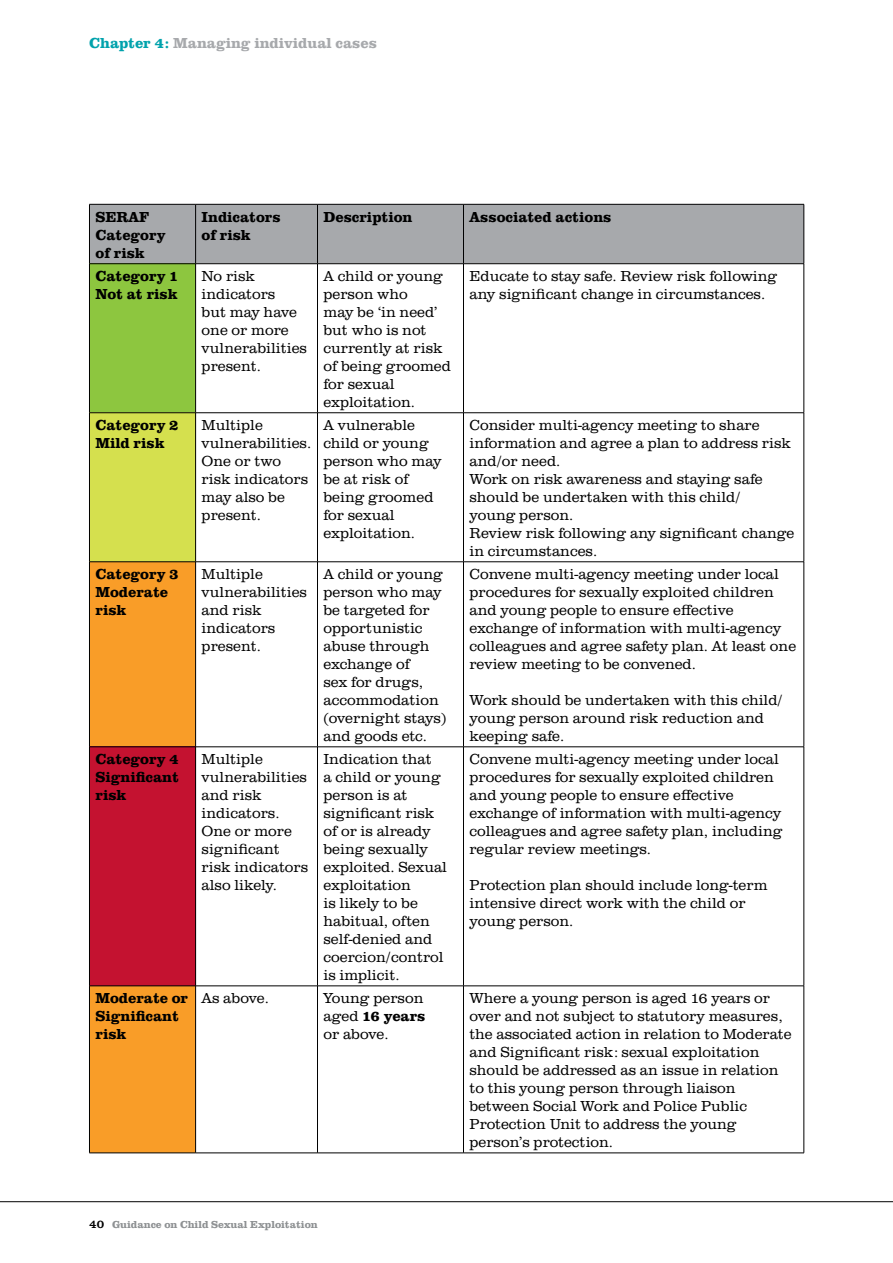
<style>
.page{position:relative;width:893px;height:1263px;background:#fff}
.page>*{position:absolute;margin:0;border:0;box-sizing:border-box;transform-origin:0 0}
.t1{font:300 15px/18px "URW Clarendon TOT";color:#000}
.t2{font:700 15px/18px "URW Clarendon TOT";color:#000}
.t3{font:700 15px "URW Clarendon TOT";color:#a7a9ac}
.t4{font:700 10.5px "URW Clarendon TOT";color:#8e9193}
.s1{color:#00a2ac}
.s2{font-weight:700}
.s3{font-weight:400;font-size:12px;color:#000}
</style>
<div class="page">
<hr style="left:0;top:1201px;width:893px;height:1px;background:#000">
<div style="left:90px;top:205px;width:714px;height:58px;background:#a7a9ac"></div>
<div style="left:89px;top:264px;width:107px;height:149px;background:#8dc63f"></div>
<svg style="left:196px;top:264px;width:608px;height:888px"></svg>
<div style="left:89px;top:413px;width:107px;height:149px;background:#d5e04e"></div>
<div style="left:90px;top:562px;width:105px;height:590px;background:#f99d28"></div>
<div style="left:89px;top:747px;width:107px;height:239px;background:#c41230"></div>
<hr style="left:89px;top:264px;width:1px;height:149px;background:#000">
<hr style="left:195px;top:264px;width:1px;height:149px;background:#000">
<hr style="left:317px;top:264px;width:1px;height:149px;background:#000">
<hr style="left:463px;top:264px;width:1px;height:149px;background:#000">
<hr style="left:804px;top:264px;width:1px;height:149px;background:#000">
<hr style="left:89px;top:412px;width:107px;height:1px;background:#000">
<hr style="left:89px;top:413px;width:1px;height:149px;background:#000">
<hr style="left:196px;top:412px;width:121px;height:1px;background:#000">
<hr style="left:195px;top:413px;width:1px;height:149px;background:#000">
<hr style="left:317px;top:412px;width:146px;height:1px;background:#000">
<hr style="left:317px;top:413px;width:1px;height:149px;background:#000">
<hr style="left:463px;top:412px;width:341px;height:1px;background:#000">
<hr style="left:463px;top:413px;width:1px;height:149px;background:#000">
<hr style="left:804px;top:413px;width:1px;height:149px;background:#000">
<hr style="left:89px;top:561px;width:107px;height:1px;background:#000">
<hr style="left:89px;top:562px;width:1px;height:185px;background:#000">
<hr style="left:196px;top:561px;width:121px;height:1px;background:#000">
<hr style="left:195px;top:562px;width:1px;height:185px;background:#000">
<hr style="left:317px;top:561px;width:146px;height:1px;background:#000">
<hr style="left:317px;top:562px;width:1px;height:185px;background:#000">
<hr style="left:463px;top:561px;width:341px;height:1px;background:#000">
<hr style="left:463px;top:562px;width:1px;height:185px;background:#000">
<hr style="left:804px;top:562px;width:1px;height:185px;background:#000">
<hr style="left:89px;top:746px;width:107px;height:1px;background:#000">
<hr style="left:89px;top:747px;width:1px;height:239px;background:#000">
<hr style="left:196px;top:746px;width:121px;height:1px;background:#000">
<hr style="left:195px;top:747px;width:1px;height:239px;background:#000">
<hr style="left:317px;top:746px;width:146px;height:1px;background:#000">
<hr style="left:317px;top:747px;width:1px;height:239px;background:#000">
<hr style="left:463px;top:746px;width:341px;height:1px;background:#000">
<hr style="left:463px;top:747px;width:1px;height:239px;background:#000">
<hr style="left:804px;top:747px;width:1px;height:239px;background:#000">
<hr style="left:89px;top:985px;width:107px;height:1px;background:#000">
<hr style="left:89px;top:986px;width:1px;height:167px;background:#000">
<hr style="left:196px;top:985px;width:121px;height:1px;background:#000">
<hr style="left:195px;top:986px;width:1px;height:167px;background:#000">
<hr style="left:317px;top:985px;width:146px;height:1px;background:#000">
<hr style="left:317px;top:986px;width:1px;height:167px;background:#000">
<hr style="left:463px;top:985px;width:341px;height:1px;background:#000">
<hr style="left:463px;top:986px;width:1px;height:167px;background:#000">
<hr style="left:804px;top:986px;width:1px;height:167px;background:#000">
<hr style="left:89px;top:1152px;width:107px;height:1px;background:#000">
<hr style="left:196px;top:1152px;width:121px;height:1px;background:#000">
<hr style="left:317px;top:1152px;width:146px;height:1px;background:#000">
<hr style="left:463px;top:1152px;width:341px;height:1px;background:#000">
<hr style="left:89px;top:204px;width:107px;height:1px;background:#000">
<hr style="left:89px;top:204px;width:1px;height:60px;background:#000">
<hr style="left:196px;top:204px;width:121px;height:1px;background:#000">
<hr style="left:195px;top:204px;width:1px;height:60px;background:#000">
<hr style="left:317px;top:204px;width:146px;height:1px;background:#000">
<hr style="left:317px;top:204px;width:1px;height:60px;background:#000">
<hr style="left:463px;top:204px;width:341px;height:1px;background:#000">
<hr style="left:463px;top:204px;width:1px;height:60px;background:#000">
<hr style="left:804px;top:204px;width:1px;height:60px;background:#000">
<hr style="left:89px;top:263px;width:107px;height:1px;background:#000">
<hr style="left:196px;top:263px;width:121px;height:1px;background:#000">
<hr style="left:317px;top:263px;width:146px;height:1px;background:#000">
<hr style="left:463px;top:263px;width:341px;height:1px;background:#000">
<p class="t3" style="left:89px;top:34px;width:289px"><span class="s1">Chapter 4:</span> Managing individual cases</p>
<p class="t2" style="left:95px;top:208px;width:72px">SERAF<br>Category of risk</p>
<p class="t2" style="left:202px;top:208px;width:81px">Indicators of risk</p>
<p class="t2" style="left:323px;top:208px;width:90px">Description</p>
<p class="t2" style="left:469px;top:208px;width:144px">Associated actions</p>
<p class="t2" style="left:95px;top:267px;width:85px">Category 1<br>Not at risk</p>
<p class="t1" style="left:202px;top:267px;width:107px">No risk indicators<br>but may have one or more vulnerabilities present.</p>
<p class="t1" style="left:323px;top:267px;width:129px">A child or young person who<br>may be ‘in need’ but who is not currently at risk of being groomed for sexual exploitation.</p>
<p class="t1" style="left:469px;top:267px;width:309px">Educate to stay safe. Review risk following any significant change in circumstances.</p>
<p class="t2" style="left:95px;top:416px;width:85px">Category 2<br>Mild risk</p>
<p class="t1" style="left:202px;top:416px;width:111px">Multiple vulnerabilities.<br>One or two risk indicators may also be present.</p>
<p class="t1" style="left:323px;top:416px;width:120px">A vulnerable child or young person who may be at risk of being groomed for sexual exploitation.</p>
<p class="t1" style="left:469px;top:416px;width:326px">Consider multi-agency meeting to share information and agree a plan to address risk and/or need.<br>Work on risk awareness and staying safe should be undertaken with this child/<br>young person.<br>Review risk following any significant change in circumstances.</p>
<p class="t2" style="left:95px;top:565px;width:85px">Category 3<br>Moderate risk</p>
<p class="t1" style="left:202px;top:565px;width:107px">Multiple vulnerabilities and risk indicators present.</p>
<p class="t1" style="left:323px;top:565px;width:124px">A child or young person who may be targeted for opportunistic abuse through exchange of<br>sex for drugs, accommodation (overnight stays) and goods etc.</p>
<p class="t1" style="left:469px;top:565px;width:328px">Convene multi-agency meeting under local procedures for sexually exploited children and young people to ensure effective exchange of information with multi-agency colleagues and agree safety plan. At least one review meeting to be convened.</p>
<p class="t1" style="left:469px;top:691px;width:315px">Work should be undertaken with this child/ young person around risk reduction and keeping safe.</p>
<p class="t2" style="left:95px;top:750px;width:85px;text-align:justify">Category 4<br>Significant risk</p>
<p class="t1" style="left:202px;top:750px;width:108px">Multiple vulnerabilities and risk indicators.<br>One or more significant risk indicators also likely.</p>
<p class="t1" style="left:323px;top:750px;width:125px">Indication that<br>a child or young person is at significant risk of or is already being sexually exploited. Sexual exploitation<br>is likely to be habitual, often self-denied and coercion/control is implicit.</p>
<p class="t1" style="left:469px;top:750px;width:314px">Convene multi-agency meeting under local procedures for sexually exploited children and young people to ensure effective exchange of information with multi-agency colleagues and agree safety plan, including regular review meetings.</p>
<p class="t1" style="left:469px;top:876px;width:300px">Protection plan should include long-term intensive direct work with the child or young person.</p>
<p class="t2" style="left:95px;top:989px;width:94px">Moderate or<br>Significant risk</p>
<p class="t1" style="left:202px;top:989px;width:69px">As above.</p>
<p class="t1" style="left:323px;top:989px;width:104px">Young person aged <span class="s2">16 years </span>or above.</p>
<p class="t1" style="left:469px;top:989px;width:324px">Where a young person is aged 16 years or over and not subject to statutory measures, the associated action in relation to Moderate and Significant risk: sexual exploitation should be addressed as an issue in relation to this young person through liaison between Social Work and Police Public Protection Unit to address the young person’s protection.</p>
<p class="t4" style="left:89px;top:1218px;width:230px"><span class="s3">40</span> Guidance on Child Sexual Exploitation</p>
</div>
